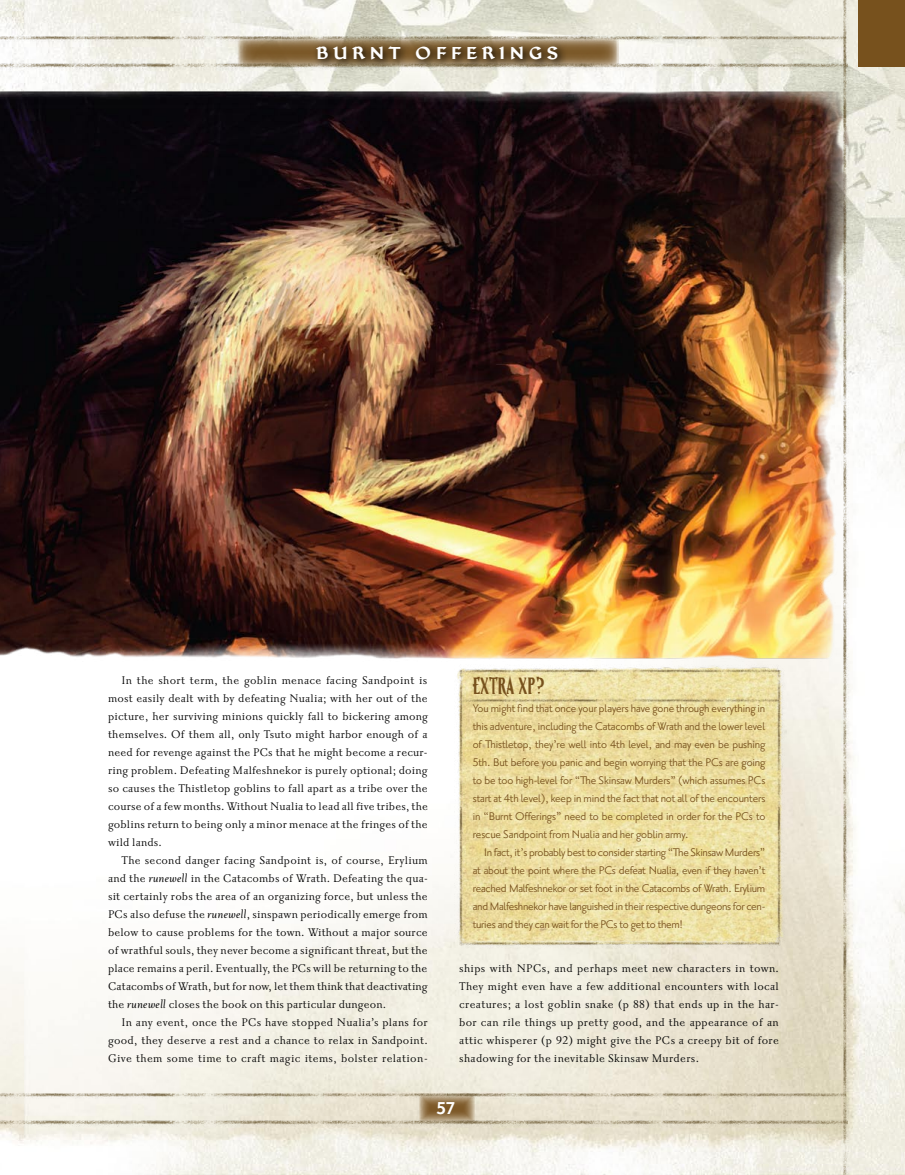
<style>
.page{position:relative;width:905px;height:1175px;background:#fff}
.page>*{position:absolute;margin:0;border:0;box-sizing:border-box;transform-origin:0 0}
.t1{font:21px "CC Treacherous Corners";color:#77511d}
.t2{font:700 21px "Priori Sans OT";color:#fff}
.t3{font:700 18px "Jubilee";letter-spacing:.27em;color:#fff}
.t4{font:13.5px/18px "Priori Serif OT";letter-spacing:.01em;color:#000;text-align:justify}
.t5{font:13.5px/18px "Priori Sans OT";letter-spacing:-.01em;color:#77511d}
.s1{font-style:italic}
</style>
<div class="page">
<img style="left:0;top:0;width:904px;height:1174px">
<img style="left:235px;top:46px;width:76px;height:12px">
<svg style="left:311px;top:40px;width:593px;height:59px"></svg>
<img style="left:418px;top:1102px;width:56px;height:12px">
<img style="left:454px;top:666px;width:332px;height:280px">
<img style="left:454px;top:670px;width:13px;height:275px">
<img style="left:772px;top:670px;width:13px;height:275px">
<img style="left:459px;top:665px;width:319px;height:12px">
<img style="left:459px;top:694px;width:319px;height:12px">
<img style="left:459px;top:937px;width:319px;height:12px">
<img style="left:837px;top:0;width:15px;height:1174px">
<div style="left:858px;top:0;width:46px;height:67px;background:#77511d"></div>
<img style="left:0;top:30px;width:845px;height:16px">
<img style="left:0;top:58px;width:847px;height:15px">
<img style="left:0;top:1087px;width:845px;height:15px">
<img style="left:0;top:1114px;width:847px;height:16px">
<img style="left:0;top:85px;width:850px;height:578px">
<h2 class="t3" style="left:316px;top:43px;width:243px">BURNT O FFERINGS</h2>
<p class="t4" style="left:108px;top:672px;width:321px;text-indent:14px">In the short term, the goblin menace facing Sandpoint is most easily dealt with by defeating Nualia; with her out of the picture, her surviving minions quickly fall to bickering among themselves. Of them all, only Tsuto might harbor enough of a need for revenge against the PCs that he might become a recur&shy;ring problem. Defeating Malfeshnekor is purely optional; doing so causes the Thistletop goblins to fall apart as a tribe over the course of a few months. Without Nualia to lead all five tribes, the goblins return to being only a minor menace at the fringes of the wild lands.</p>
<p class="t4" style="left:108px;top:852px;width:321px;text-indent:14px">The second danger facing Sandpoint is, of course, Erylium and the <span class="s1">runewell</span> in the Catacombs of Wrath. Defeating the qua&shy;sit certainly robs the area of an organizing force, but unless the PCs also defuse the <span class="s1">runewell</span>, sinspawn periodically emerge from below to cause problems for the town. Without a major source of wrathful souls, they never become a significant threat, but the place remains a peril. Eventually, the PCs will be returning to the Catacombs of Wrath, but for now, let them think that deactivating the <span class="s1">runewell</span> closes the book on this particular dungeon.</p>
<p class="t4" style="left:108px;top:1014px;width:321px;text-indent:14px">In any event, once the PCs have stopped Nualia’s plans for good, they deserve a rest and a chance to relax in Sandpoint.<br>Give them some time to craft magic items, bolster relation-</p>
<h1 class="t1" style="left:472px;top:676px;width:73px">EXTRA XP ?</h1>
<p class="t5" style="left:472px;top:700px;width:294px">You might find that once your players have gone through everything in this adventure, including the Catacombs of Wrath and the lower level of Thistletop, they’re well into 4th level, and may even be pushing 5th. But before you panic and begin worrying that the PCs are going to be too high-level for “The Skinsaw Murders” (which assumes PCs start at 4th level), keep in mind the fact that not all of the encounters in “Burnt Offerings” need to be completed in order for the PCs to rescue Sandpoint from Nualia and her goblin army.<br>I n fact, it’s probably best to consider starting “The Skinsaw Murders” at about the point where the PCs defeat Nualia, even if they haven’t reached Malfeshnekor or set foot in the Catacombs of Wrath. Erylium and Malfeshnekor have languished in their respective dungeons for cen&shy;turies and they can wait for the PCs to get to them!</p>
<p class="t4" style="left:459px;top:960px;width:321px">ships with NPCs, and perhaps meet new characters in town.<br>They might even have a few additional encounters with local creatures; a lost goblin snake (p 88) that ends up in the har&shy;bor can rile things up pretty good, and the appearance of an attic whisperer (p 92) might give the PCs a creepy bit of fore shadowing for the inevitable Skinsaw Murders.</p>
<h1 class="t2" style="left:436px;top:1098px;width:20px">57</h1>
</div>
